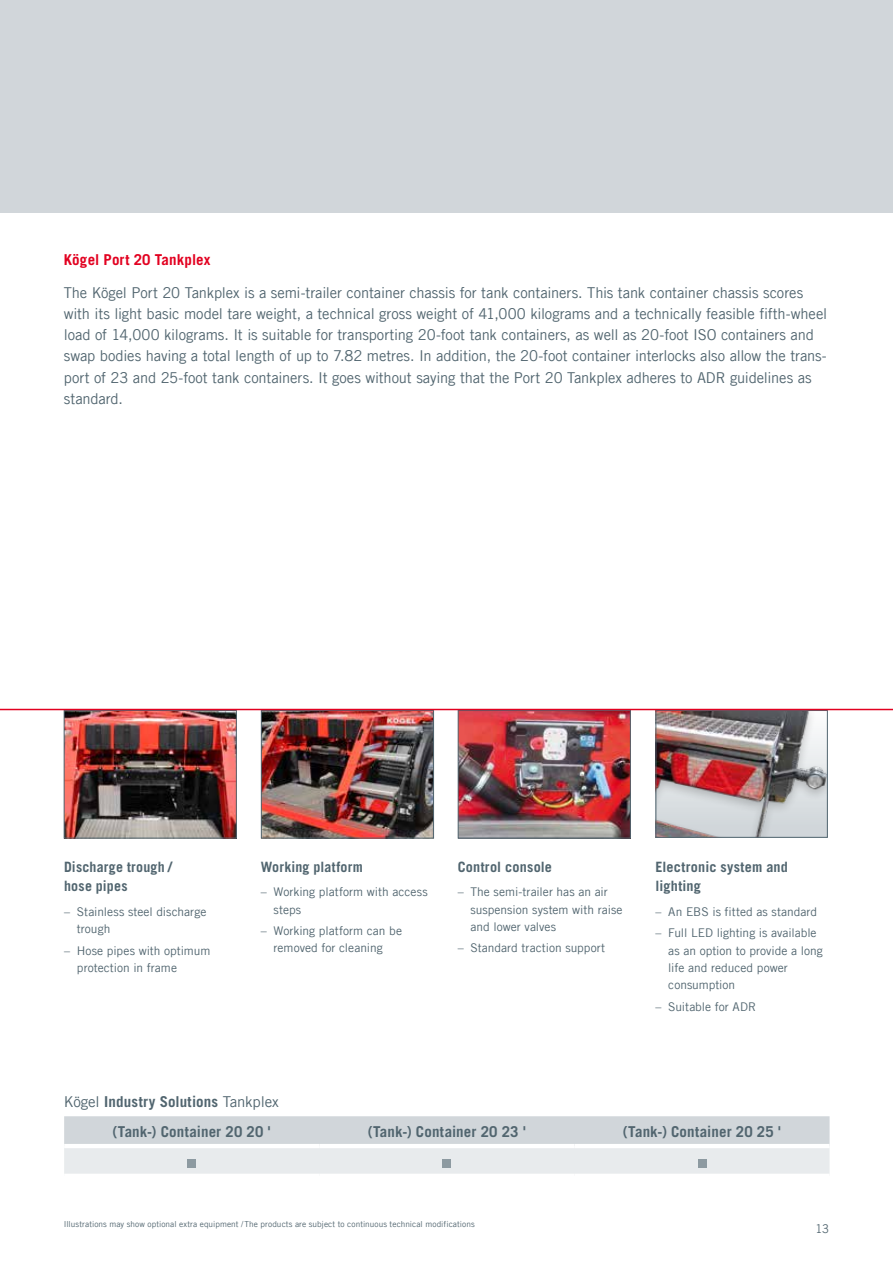
<style>
.page{position:relative;width:893px;height:1263px;background:#fff}
.page>*{position:absolute;margin:0;border:0;box-sizing:border-box;transform-origin:0 0}
.t1{font:15px/21.3px "Trade Gothic LT Com";letter-spacing:-.01em;color:#51656f}
.t2{font:700 15px/29.8px "Trade Gothic LT Com";letter-spacing:.01em;color:#51656f}
.t3{font:700 15px "Trade Gothic LT Com";letter-spacing:.005em;color:#e20020}
.t4{font:700 14.25px/19.5px "Trade Gothic LT Com";letter-spacing:.01em;color:#51656f}
.t5{font:12px/17.2px "Trade Gothic LT Com";color:#51656f}
.t6{font:12px "Trade Gothic LT Com";color:#51656f;scale:.95 1}
.t7{font:8.25px "Trade Gothic LT Com";letter-spacing:.01em;color:#51656f}
.s1{font-weight:400}
</style>
<div class="page">
<img style="left:657px;top:712px;width:169px;height:124px">
<div style="left:655px;top:710px;width:173px;height:128px;border:1px solid #51656f"></div>
<img style="left:460px;top:712px;width:169px;height:124px">
<div style="left:458px;top:710px;width:173px;height:128px;border:1px solid #51656f"></div>
<img style="left:66px;top:712px;width:169px;height:124px">
<div style="left:64px;top:710px;width:173px;height:128px;border:1px solid #51656f"></div>
<img style="left:263px;top:712px;width:169px;height:124px">
<div style="left:261px;top:710px;width:173px;height:128px;border:1px solid #51656f"></div>
<div style="left:0;top:0;width:893px;height:213px;background:#d1d6da"></div>
<hr style="left:0;top:709px;width:893px;height:1px;background:#e20020">
<svg style="left:64px;top:1116px;width:766px;height:58px;background:#dce0e3"></svg>
<hr style="left:64px;top:1144px;width:255px;height:4px;background:#fff">
<hr style="left:319px;top:1144px;width:255px;height:4px;background:#fff">
<hr style="left:574px;top:1144px;width:256px;height:4px;background:#fff">
<div style="left:187px;top:1159px;width:9px;height:8px;background:#8d9aa1"></div>
<div style="left:443px;top:1159px;width:8px;height:8px;background:#8d9aa1"></div>
<div style="left:698px;top:1159px;width:8px;height:8px;background:#8d9aa1"></div>
<p class="t3" style="left:64px;top:251px;width:148px">Kögel Port 20 Tankplex</p>
<p class="t1" style="left:64px;top:281px;width:765px">The Kögel Port 20 Tankplex is a semi-trailer container chassis for tank containers. This tank container chassis scores with its light basic model tare weight, a technical gross weight of 41,000 kilograms and a technically feasible fifth-wheel load of 14,000 kilograms. It is suitable for transporting 20-foot tank containers, as well as 20-foot ISO containers and swap bodies having a total length of up to 7. 82 metres. In addition, the 20-foot container interlocks also allow the trans&shy;port of 23 and 25-foot tank containers. It goes without saying that the Port 20 Tankplex adheres to ADR guidelines as standard.</p>
<p class="t4" style="left:64px;top:857px;width:109px">Discharge trough / hose pipes</p>
<p class="t5" style="left:77px;top:903px;width:131px;text-indent:-13px">– Stainless steel discharge trough</p>
<p class="t5" style="left:77px;top:942px;width:135px;text-indent:-13px">– Hose pipes with optimum protection in frame</p>
<p class="t4" style="left:261px;top:857px;width:103px">Working platform</p>
<p class="t5" style="left:274px;top:883px;width:156px;text-indent:-13px">– Working platform with access steps</p>
<p class="t5" style="left:261px;top:922px;width:143px;text-align:center">– Working platform can be removed for cleaning</p>
<p class="t4" style="left:458px;top:857px;width:96px">Control console</p>
<p class="t5" style="left:471px;top:883px;width:154px;text-indent:-13px">– The semi-trailer has an air suspension system with raise and lower valves</p>
<p class="t5" style="left:458px;top:939px;width:149px">– Standard traction support</p>
<p class="t4" style="left:655px;top:857px;width:134px">Electronic system and lighting</p>
<p class="t5" style="left:655px;top:903px;width:163px">– An EBS is fitted as standard</p>
<p class="t5" style="left:668px;top:924px;width:156px;text-indent:-13px">– Full LED lighting is available as an option to provide a long life and reduced power consumption</p>
<p class="t5" style="left:655px;top:998px;width:102px">– Suitable for ADR</p>
<p class="t2" style="left:112px;top:1087px;width:168px;text-indent:-49px"><span class="s1">Kögel</span> Industry Solutions <span class="s1">Tankplex </span>(Tank-) Container 20 20 '</p>
<p class="t2" style="left:368px;top:1117px;width:160px">(Tank-) Container 20 23 '</p>
<p class="t2" style="left:623px;top:1117px;width:160px">(Tank-) Container 20 25 '</p>
<p class="t7" style="left:64px;top:1219px;width:413px">Illustrations may show optional extra equipment /The products are subject to continuous technical modifications</p>
<p class="t6" style="left:816px;top:1222px;width:16px">13</p>
</div>
